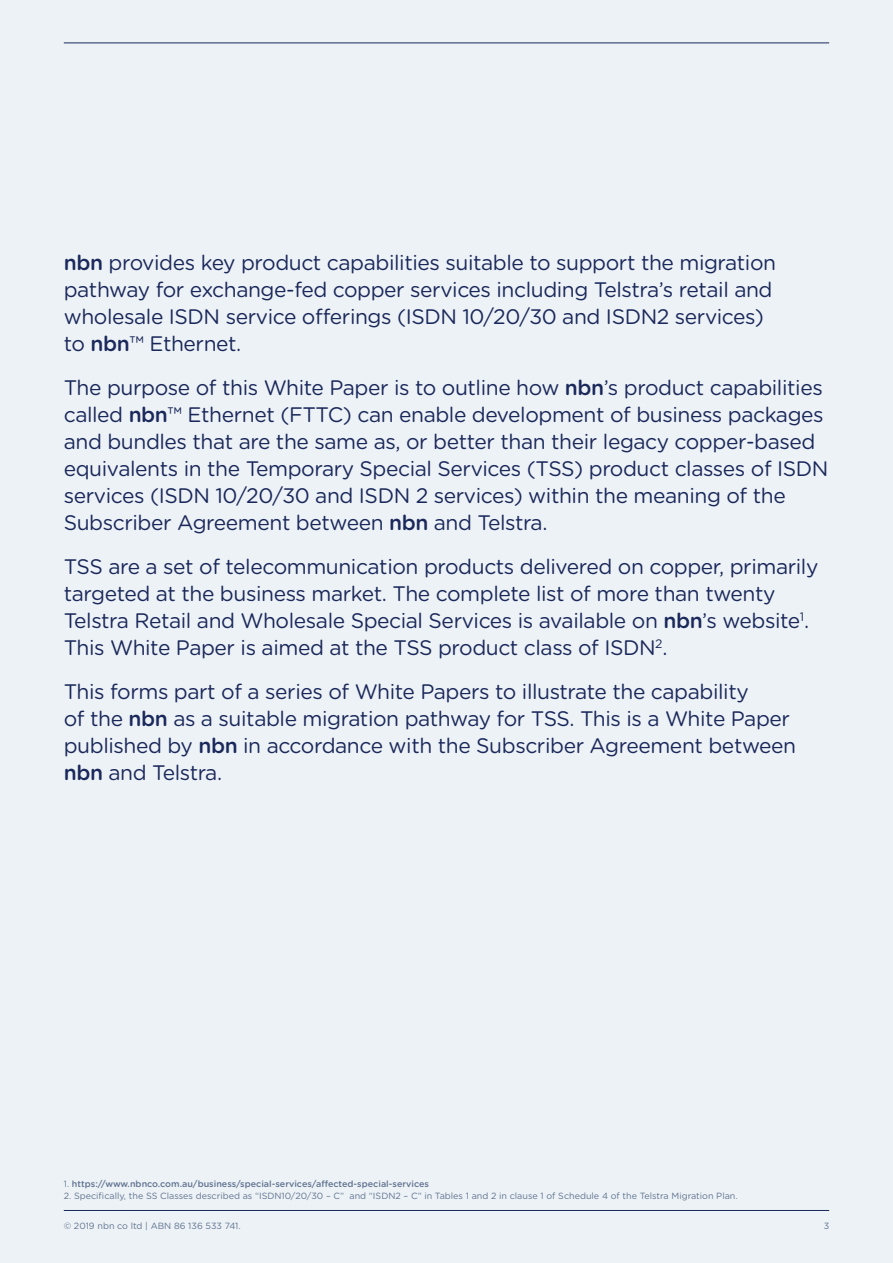
<style>
.page{position:relative;width:893px;height:1263px;background:#ecf2f5}
.page>*{position:absolute;margin:0;border:0;box-sizing:border-box;transform-origin:0 0}
.t1{font:21px/27px "Gotham Rounded";letter-spacing:-.02em;color:#1b285b}
.t2{font:9px "Gotham Rounded";color:#627391}
.t3{font:500 9px "Gotham Rounded";color:#627391}
.s1{font-weight:500}
.s2{font-weight:400}
</style>
<div class="page">
<hr style="left:64px;top:1210px;width:765px;height:1px;background:#1b285b">
<hr style="left:64px;top:43px;width:765px;height:1px;background:#1b285b">
<p class="t1" style="left:64px;top:248px;width:714px"><span class="s1">nbn</span> provides key product capabilities suitable to support the migration pathway for exchange-fed copper services including Telstra’s retail and wholesale ISDN service offerings (ISDN 10/20/30 and ISDN2 services) to <span class="s1">nbn</span>™ Ethernet.</p>
<p class="t1" style="left:64px;top:373px;width:766px">The purpose of this White Paper is to outline how <span class="s1">nbn</span>’s product capabilities called <span class="s1">nbn</span>™ Ethernet (FTTC) can enable development of business packages and bundles that are the same as, or better than their legacy copper-based equivalents in the Temporary Special Services (TSS) product classes of ISDN services (ISDN 10/20/30 and ISDN 2 services) within the meaning of the Subscriber Agreement between <span class="s1">nbn</span> and Telstra.</p>
<p class="t1" style="left:64px;top:552px;width:756px">TSS are a set of telecommunication products delivered on copper, primarily targeted at the business market. The complete list of more than twenty Telstra Retail and Wholesale Special Services is available on <span class="s1">nbn</span>’s website<sup>1</sup>.<br>This White Paper is aimed at the TSS product class of ISDN<sup>2</sup>.</p>
<p class="t1" style="left:64px;top:677px;width:734px">This forms part of a series of White Papers to illustrate the capability<br>of the <span class="s1">nbn</span> as a suitable migration pathway for TSS. This is a White Paper published by <span class="s1">nbn</span> in accordance with the Subscriber Agreement between <span class="s1">nbn</span> and Telstra.</p>
<p class="t3" style="left:64px;top:1177px;width:367px"><span class="s2">1.</span> https://www.nbnco.com.au/business/special-services/affected-special-services</p>
<p class="t2" style="left:64px;top:1190px;width:675px">2. Specifically, the SS Classes described as “ISDN10/20/30 – C” and “ISDN2 – C” in Tables 1 and 2 in clause 1 of Schedule 4 of the Telstra Migration Plan.</p>
<p class="t2" style="left:64px;top:1219px;width:178px">© 2019 nbn co ltd | ABN 86 136 533 741.</p>
<p class="t2" style="left:824px;top:1219px;width:7px">3</p>
</div>
